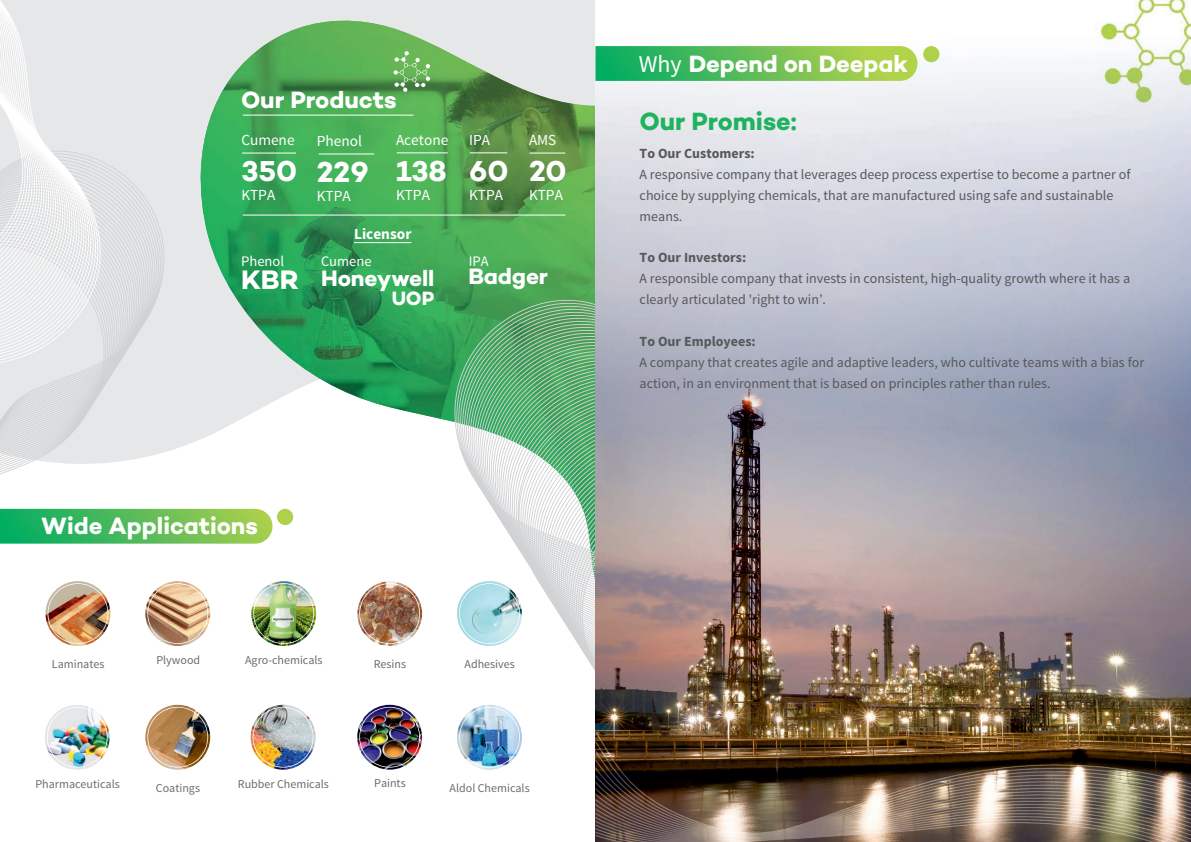
<style>
.page{position:relative;width:1191px;height:842px;background:#fff}
.page>*{position:absolute;margin:0;border:0;box-sizing:border-box;transform-origin:0 0}
.t1{font:29.3px "Campton Bold DEMO";color:#fff}
.t2{font:27.3px "Campton Bold DEMO";color:#fff}
.t3{font:25.4px "Campton Bold DEMO";letter-spacing:-.005em;color:#1fb25f}
.t4{font:24px "Campton Bold DEMO";color:#fff}
.t5{font:22.7px "Campton Bold DEMO";letter-spacing:-.005em;color:#fff}
.t6{font:19.6px "Campton Bold DEMO";color:#fff}
.t7{font:15.3px "Source Sans Pro";color:#fff}
.t8{font:700 15.3px "Source Sans Pro";color:#fff}
.t9{font:14.5px "Source Sans Pro";color:#fff}
.t10{font:14px/20.9px "Source Sans Pro";color:#57585a}
.t11{font:700 14px "Source Sans Pro";color:#57585a}
.t12{font:12px "Source Sans Pro";color:#6c6d70}
.s1{font-family:"Source Sans Pro"}
</style>
<div class="page">
<div style="left:102px;top:0;width:493px;height:452px;background:#e6e7e9"></div>
<div style="left:200px;top:8px;width:395px;height:13px;background:#e6e7e9"></div>
<img style="left:200px;top:21px;width:395px;height:509px">
<svg style="left:393px;top:51px;width:37px;height:41px;background:#76b46b"></svg>
<hr style="left:319px;top:154px;width:55px;height:1px;background:#fff">
<hr style="left:397px;top:153px;width:51px;height:1px;background:#fff">
<hr style="left:470px;top:153px;width:37px;height:1px;background:#fff">
<hr style="left:243px;top:215px;width:322px;height:1px;background:#fff">
<hr style="left:354px;top:242px;width:57px;height:1px;background:#fff">
<svg style="left:453px;top:299px;width:142px;height:372px"></svg>
<svg style="left:0;top:150px;width:166px;height:324px;background:#e2e3e5"></svg>
<svg style="left:0;top:0;width:102px;height:363px"></svg>
<svg style="left:0;top:509px;width:272px;height:35px;background:#57bd5c"></svg>
<div style="left:277px;top:509px;width:16px;height:16px;background:#add14a;border-radius:50%"></div>
<img style="left:45px;top:705px;width:65px;height:63px">
<img style="left:47px;top:707px;width:61px;height:60px">
<img style="left:145px;top:581px;width:65px;height:65px;border-radius:50%">
<svg style="left:147px;top:583px;width:61px;height:61px;background:#cfaf91"></svg>
<img style="left:251px;top:581px;width:65px;height:65px;border-radius:50%">
<img style="left:253px;top:583px;width:61px;height:61px">
<img style="left:357px;top:705px;width:65px;height:65px;border-radius:50%">
<img style="left:359px;top:707px;width:61px;height:60px">
<img style="left:251px;top:705px;width:64px;height:65px;border-radius:50%">
<img style="left:253px;top:707px;width:60px;height:60px">
<img style="left:46px;top:581px;width:64px;height:65px;border-radius:50%">
<img style="left:48px;top:583px;width:60px;height:61px">
<img style="left:145px;top:705px;width:65px;height:65px;border-radius:50%">
<img style="left:147px;top:707px;width:61px;height:60px">
<img style="left:457px;top:581px;width:65px;height:65px;border-radius:50%">
<svg style="left:459px;top:583px;width:61px;height:61px;background:#b9dee5"></svg>
<img style="left:357px;top:581px;width:65px;height:65px;border-radius:50%">
<img style="left:359px;top:583px;width:61px;height:61px">
<img style="left:457px;top:705px;width:65px;height:65px;border-radius:50%">
<img style="left:459px;top:707px;width:61px;height:60px">
<hr style="left:243px;top:115px;width:170px;height:1px;background:#fff">
<hr style="left:242px;top:153px;width:54px;height:1px;background:#fff">
<hr style="left:529px;top:153px;width:36px;height:1px;background:#fff">
<img style="left:595px;top:0;width:596px;height:733px">
<svg style="left:595px;top:46px;width:322px;height:35px;background:#65c059"></svg>
<div style="left:923px;top:46px;width:16px;height:16px;background:#add14a;border-radius:50%"></div>
<img style="left:595px;top:733px;width:596px;height:109px">
<h3 class="t4" style="left:241px;top:89px;width:157px">Our Products</h3>
<p class="t7" style="left:241px;top:134px;width:55px">Cumene</p>
<h1 class="t1" style="left:241px;top:158px;width:57px">350</h1>
<p class="t7" style="left:241px;top:188px;width:35px">KTPA</p>
<p class="t7" style="left:317px;top:134px;width:47px">Phenol</p>
<h1 class="t1" style="left:317px;top:159px;width:53px">229</h1>
<p class="t7" style="left:317px;top:189px;width:35px">KTPA</p>
<p class="t7" style="left:396px;top:134px;width:54px">Acetone</p>
<h1 class="t1" style="left:396px;top:157px;width:52px">138</h1>
<p class="t7" style="left:396px;top:188px;width:35px">KTPA</p>
<p class="t7" style="left:469px;top:134px;width:22px">IPA</p>
<h1 class="t1" style="left:469px;top:157px;width:41px">60</h1>
<p class="t7" style="left:469px;top:188px;width:35px">KTPA</p>
<p class="t7" style="left:529px;top:134px;width:29px">AMS</p>
<h1 class="t1" style="left:529px;top:158px;width:39px">20</h1>
<p class="t7" style="left:529px;top:188px;width:35px">KTPA</p>
<p class="t8" style="left:354px;top:227px;width:59px">Licensor</p>
<p class="t9" style="left:241px;top:255px;width:44px">Phenol</p>
<p class="t9" style="left:321px;top:255px;width:52px">Cumene</p>
<h3 class="t5" style="left:321px;top:268px;width:115px">Honeywell</h3>
<h3 class="t6" style="left:392px;top:290px;width:44px">UOP</h3>
<h2 class="t2" style="left:241px;top:268px;width:59px">KBR</h2>
<p class="t9" style="left:469px;top:255px;width:21px">IPA</p>
<h3 class="t5" style="left:468px;top:266px;width:81px">Badger</h3>
<h3 class="t4" style="left:41px;top:514px;width:218px">Wide Applications</h3>
<p class="t12" style="left:52px;top:659px;width:54px">Laminates</p>
<p class="t12" style="left:156px;top:655px;width:45px">Plywood</p>
<p class="t12" style="left:245px;top:655px;width:79px">Agro-chemicals</p>
<p class="t12" style="left:374px;top:659px;width:34px">Resins</p>
<p class="t12" style="left:464px;top:659px;width:52px">Adhesives</p>
<p class="t12" style="left:35px;top:779px;width:86px">Pharmaceuticals</p>
<p class="t12" style="left:156px;top:783px;width:46px">Coatings</p>
<p class="t12" style="left:238px;top:779px;width:93px">Rubber Chemicals</p>
<p class="t12" style="left:374px;top:778px;width:33px">Paints</p>
<p class="t12" style="left:449px;top:783px;width:82px">Aldol Chemicals</p>
<h3 class="t4" style="left:638px;top:53px;width:271px"><span class="s1">Why</span> Depend on Deepak</h3>
<h3 class="t3" style="left:639px;top:109px;width:159px">Our Promise:</h3>
<p class="t11" style="left:639px;top:148px;width:117px">To Our Customers:</p>
<p class="t10" style="left:639px;top:165px;width:492px">A responsive company that leverages deep process expertise to become a partner of choice by supplying chemicals, that are manufactured using safe and sustainable means.</p>
<p class="t11" style="left:639px;top:252px;width:108px">To Our Investors:</p>
<p class="t10" style="left:639px;top:269px;width:492px">A responsible company that invests in consistent, high-quality growth where it has a clearly articulated 'right to win’.</p>
<p class="t11" style="left:639px;top:335px;width:118px">To Our Employees:</p>
<p class="t10" style="left:639px;top:353px;width:506px">A company that creates agile and adaptive leaders, who cultivate teams with a bias for action, in an environment that is based on principles rather than rules.</p>
</div>
